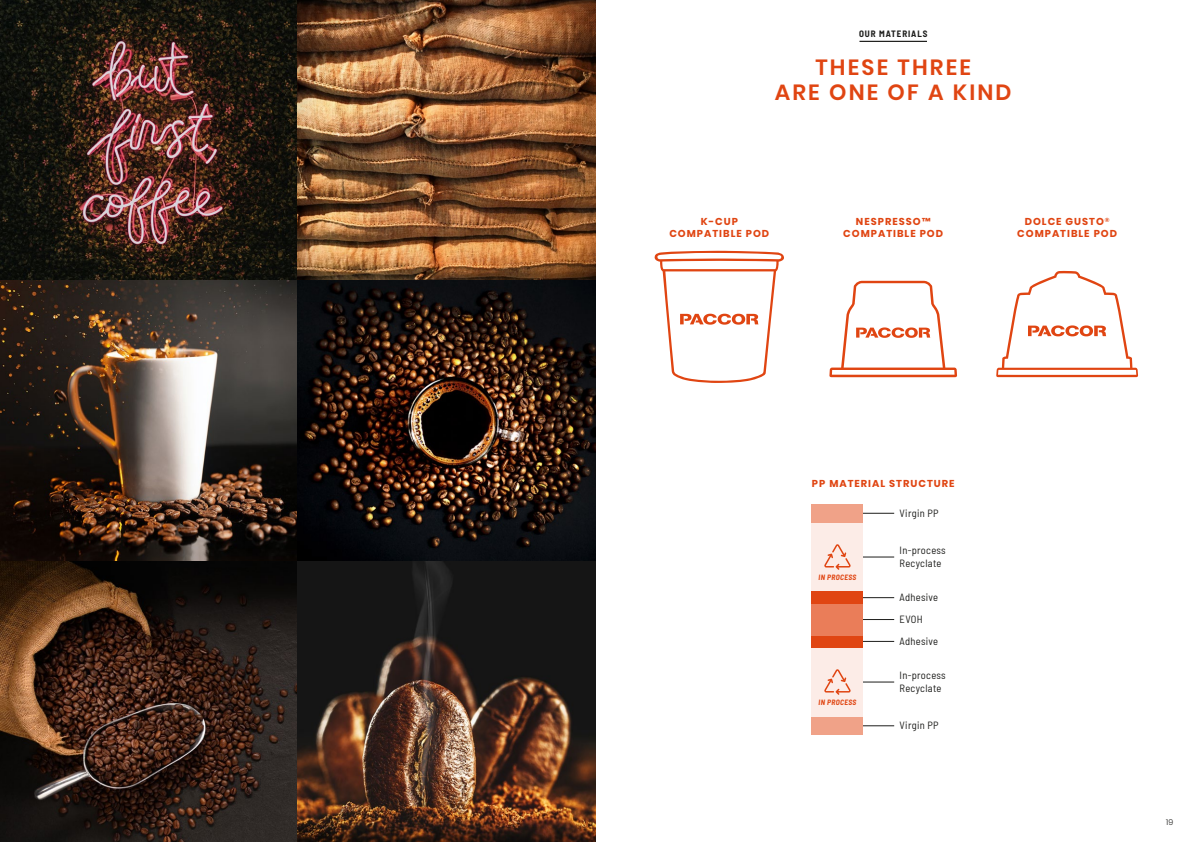
<style>
.page{position:relative;width:1191px;height:842px;background:#fff}
.page>*{position:absolute;margin:0;border:0;box-sizing:border-box;transform-origin:0 0}
.t1{font:600 22px/25px "Poppins";letter-spacing:.1em;color:#e04512;text-align:center}
.t2{font:semi-condensed 10.5px/21.9px "Barlow";letter-spacing:.03em;color:#1d1d1b}
.t3{font:700 10px/12.5px "Poppins";letter-spacing:.1em;color:#e04512;text-align:center}
.t4{font:700 semi-condensed 9px "Barlow";letter-spacing:.1em;color:#1d1d1b}
.t5{font:300 8px "Poppins";color:#1d1d1b}
.t6{font:italic 700 semi-condensed 7.5px "Barlow";letter-spacing:.05em;color:#e04512}
</style>
<div class="page">
<img style="left:0;top:0;width:595px;height:842px">
<hr style="left:859px;top:41px;width:68px;height:1px;background:#1d1d1b">
<hr style="left:863px;top:513px;width:31px;height:1px;background:#1d1d1b">
<hr style="left:863px;top:725px;width:31px;height:1px;background:#1d1d1b">
<hr style="left:863px;top:597px;width:31px;height:1px;background:#1d1d1b">
<hr style="left:863px;top:619px;width:31px;height:1px;background:#1d1d1b">
<hr style="left:863px;top:641px;width:31px;height:1px;background:#1d1d1b">
<hr style="left:863px;top:557px;width:31px;height:1px;background:#1d1d1b">
<hr style="left:863px;top:682px;width:31px;height:1px;background:#1d1d1b">
<div style="left:812px;top:523px;width:51px;height:68px;background:#fcece7"></div>
<svg style="left:824px;top:544px;width:26px;height:26px"></svg>
<div style="left:812px;top:591px;width:51px;height:13px;background:#e04512"></div>
<div style="left:812px;top:635px;width:51px;height:13px;background:#e04512"></div>
<div style="left:812px;top:604px;width:51px;height:31px;background:#ea7d59"></div>
<div style="left:812px;top:716px;width:51px;height:19px;background:#f0a288"></div>
<div style="left:812px;top:504px;width:51px;height:19px;background:#f0a288"></div>
<div style="left:812px;top:648px;width:51px;height:68px;background:#fcece7"></div>
<svg style="left:824px;top:669px;width:26px;height:26px"></svg>
<svg style="left:829px;top:281px;width:128px;height:96px"></svg>
<svg style="left:654px;top:251px;width:130px;height:132px"></svg>
<svg style="left:996px;top:271px;width:142px;height:106px"></svg>
<p class="t4" style="left:859px;top:28px;width:70px">OUR MATERIALS</p>
<h1 class="t1" style="left:775px;top:55px;width:238px">THESE THREE<br>ARE ONE OF A KIND</h1>
<p class="t3" style="left:669px;top:215px;width:101px">K-CUP<br>COMPATIBLE POD</p>
<p class="t3" style="left:843px;top:215px;width:101px">NESPRESSO™<br>COMPATIBLE POD</p>
<p class="t3" style="left:1017px;top:215px;width:101px">DOLCE GUSTO<sup>®<br></sup>COMPATIBLE POD</p>
<p class="t3" style="left:812px;top:478px;width:144px">PP MATERIAL STRUCTURE</p>
<p class="t2" style="left:899px;top:501px;width:41px">Virgin PP</p>
<p class="t6" style="left:818px;top:571px;width:39px">IN PROCESS</p>
<p class="t6" style="left:818px;top:696px;width:39px">IN PROCESS</p>
<p class="t2" style="left:899px;top:544px;width:48px;line-height:12.5px">In-process<br>Recyclate</p>
<p class="t2" style="left:899px;top:586px;width:40px">Adhesive<br>EVOH<br>Adhesive</p>
<p class="t2" style="left:899px;top:669px;width:48px;line-height:12.5px">In-process<br>Recyclate</p>
<p class="t2" style="left:899px;top:714px;width:41px">Virgin PP</p>
<p class="t5" style="left:1166px;top:817px;width:9px">19</p>
</div>
